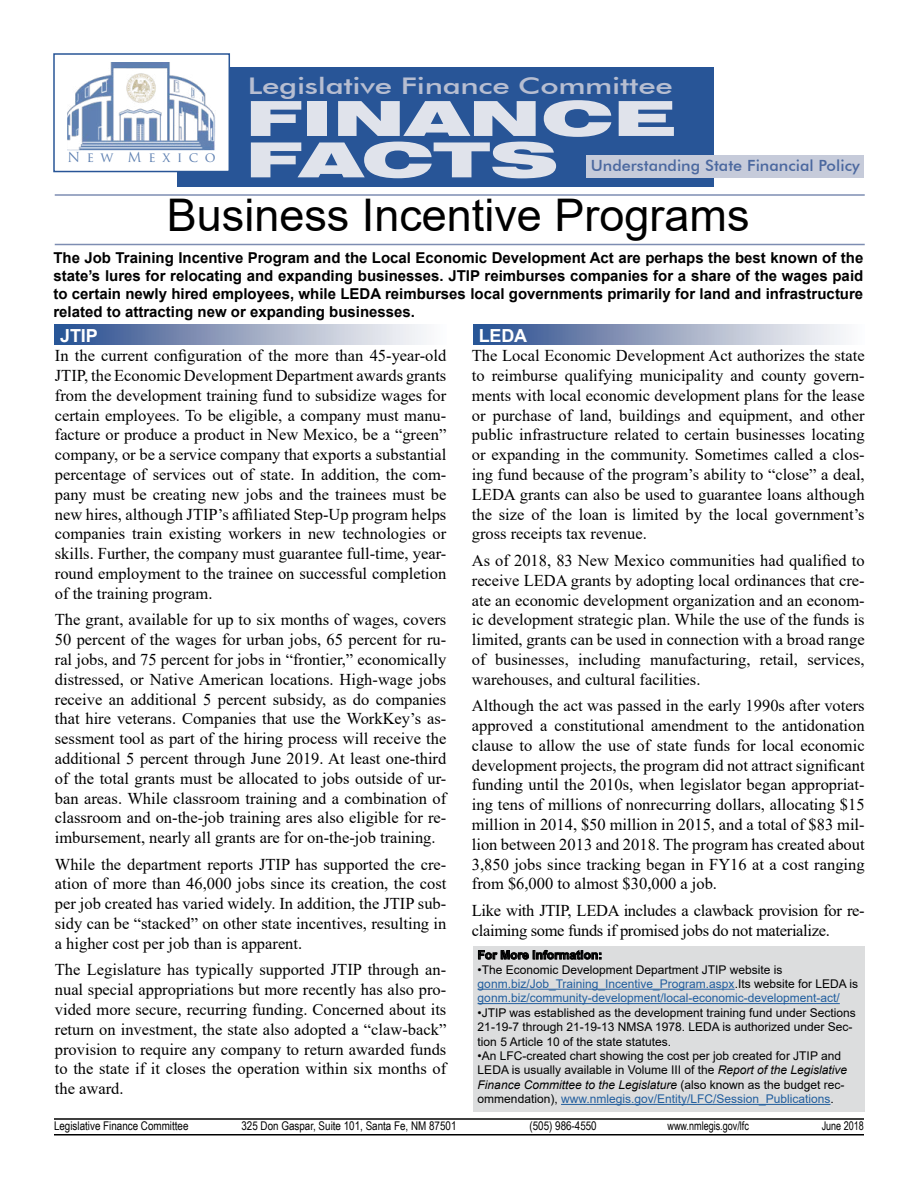
<style>
.page{position:relative;width:918px;height:1188px;background:#fff}
.page>*{position:absolute;margin:0;border:0;box-sizing:border-box;transform-origin:0 0}
.t1{font:900 expanded 48.3px/41.4px "Swiss 721 BT";color:#e0e3eb;scale:1.45 1}
.t2{font:45px "Arial";color:#000}
.t3{font:500 22.95px "Futura BT";letter-spacing:-.01em;color:#b7bed1;scale:1.36 1}
.t4{font:700 18px "Arial";letter-spacing:-.01em;color:#fff}
.t5{font:16.5px/19.8px "Times New Roman";color:#000;text-align:justify}
.t6{font:16.5px/19.8px "Times New Roman";letter-spacing:-.02em;color:#000}
.t7{font:500 15.45px "Futura BT";color:#4b689f;scale:1.05 1}
.t8{font:700 15px/18px "Arial";color:#000;text-align:justify}
.t9{font:13.35px "Trajan Pro 3";letter-spacing:.49em;color:#285597}
.t10{font:12px/14.4px "Arial";color:#000}
.t11{font:12px/14.4px "Arial";color:#215e9e}
.t12{font:12px "Arial Narrow";color:#000}
.t13{font:12px "Arial Narrow";color:#000;scale:.92 1}
.t14{font:700 12px "Arial";color:#000}
.s1{color:#000}
.s2{font-style:italic}
.s3{color:#215e9e}
</style>
<div class="page">
<div style="left:177px;top:68px;width:537px;height:119px;background:#285597"></div>
<hr style="left:55px;top:244px;width:810px;height:1px;background:#7d8db2">
<hr style="left:54px;top:1118px;width:810px;height:2px;background:#000">
<div style="left:586px;top:155px;width:278px;height:22px;background:#c6cbda"></div>
<hr style="left:54px;top:1134px;width:810px;height:2px;background:#000">
<div style="left:53px;top:53px;width:177px;height:119px;background:#fff;border:2px solid #285597"></div>
<img style="left:68px;top:62px;width:148px;height:89px">
<hr style="left:55px;top:194px;width:810px;height:2px;background:#7d8db2">
<div style="left:473px;top:946px;width:392px;height:166px;background:#dcddde"></div>
<hr style="left:478px;top:989px;width:257px;height:1px;background:#215e9e">
<hr style="left:478px;top:1003px;width:362px;height:1px;background:#215e9e">
<hr style="left:561px;top:1104px;width:269px;height:1px;background:#215e9e">
<svg style="left:478px;top:950px;width:123px;height:10px"></svg>
<div style="left:55px;top:325px;width:391px;height:20px;background:linear-gradient(to right,#2b4e8d,#fffffd)"></div>
<div style="left:473px;top:325px;width:392px;height:20px;background:linear-gradient(to right,#2b4d8d,#fffffd)"></div>
<p class="t9" style="left:68px;top:148px;width:150px">New Mexico</p>
<h3 class="t3" style="left:248px;top:72px;width:314px">Legislative Finance Committee</h3>
<h1 class="t1" style="left:245px;top:98px;width:298px">FINANCE<br>FACTS</h1>
<p class="t7" style="left:591px;top:156px;width:257px">Understanding State Financial Policy</p>
<h2 class="t2" style="left:167px;top:184px;width:584px">Business Incentive Programs</h2>
<p class="t8" style="left:53px;top:249px;width:812px">The Job Training Incentive Program and the Local Economic Development Act are perhaps the best known of the state’s lures for relocating and expanding businesses. JTIP reimburses companies for a share of the wages paid to certain newly hired employees, while LEDA reimburses local governments primarily for land and infrastructure related to attracting new or expanding businesses.</p>
<p class="t4" style="left:60px;top:323px;width:39px">JTIP</p>
<p class="t5" style="left:55px;top:345px;width:393px">In the current configuration of the more than 45-year-old JTIP, the Economic Development Department awards grants from the development training fund to subsidize wages for certain employees. To be eligible, a company must manu&shy;facture or produce a product in New Mexico, be a “green” company, or be a service company that exports a substantial percentage of services out of state. In addition, the com&shy;pany must be creating new jobs and the trainees must be new hires, although JTIP’s affiliated Step-Up program helps companies train existing workers in new technologies or skills. Further, the company must guarantee full-time, year&shy;round employment to the trainee on successful completion of the training program.</p>
<p class="t5" style="left:55px;top:609px;width:393px">The grant, available for up to six months of wages, covers 50 percent of the wages for urban jobs, 65 percent for ru&shy;ral jobs, and 75 percent for jobs in “frontier,” economically distressed, or Native American locations. High-wage jobs receive an additional 5 percent subsidy, as do companies that hire veterans. Companies that use the WorkKey’s as&shy;sessment tool as part of the hiring process will receive the additional 5 percent through June 2019. At least one-third of the total grants must be allocated to jobs outside of ur&shy;ban areas. While classroom training and a combination of classroom and on-the-job training ares also eligible for re&shy;imbursement, nearly all grants are for on-the-job training.</p>
<p class="t5" style="left:55px;top:854px;width:393px">While the department reports JTIP has supported the cre&shy;ation of more than 46,000 jobs since its creation, the cost per job created has varied widely. In addition, the JTIP sub&shy;sidy can be “stacked” on other state incentives, resulting in a higher cost per job than is apparent.</p>
<p class="t5" style="left:55px;top:959px;width:393px">The Legislature has typically supported JTIP through an&shy;nual special appropriations but more recently has also pro&shy;vided more secure, recurring funding. Concerned about its return on investment, the state also adopted a “claw-back” provision to require any company to return awarded funds to the state if it closes the operation within six months of the award.</p>
<p class="t4" style="left:479px;top:323px;width:50px">LEDA</p>
<p class="t5" style="left:472px;top:345px;width:394px">The Local Economic Development Act authorizes the state to reimburse qualifying municipality and county govern&shy;ments with local economic development plans for the lease or purchase of land, buildings and equipment, and other public infrastructure related to certain businesses locating or expanding in the community. Sometimes called a clos&shy;ing fund because of the program’s ability to “close” a deal, LEDA grants can also be used to guarantee loans although the size of the loan is limited by the local government’s gross receipts tax revenue.</p>
<p class="t5" style="left:472px;top:550px;width:394px">As of 2018, 83 New Mexico communities had qualified to receive LEDA grants by adopting local ordinances that cre&shy;ate an economic development organization and an econom&shy;ic development strategic plan. While the use of the funds is limited, grants can be used in connection with a broad range of businesses, including manufacturing, retail, services, warehouses, and cultural facilities.</p>
<p class="t5" style="left:472px;top:695px;width:394px">Although the act was passed in the early 1990s after voters approved a constitutional amendment to the antidonation clause to allow the use of state funds for local economic development projects, the program did not attract significant funding until the 2010s, when legislator began appropriat&shy;ing tens of millions of nonrecurring dollars, allocating $15 million in 2014, $50 million in 2015, and a total of $83 mil&shy;lion between 2013 and 2018. The program has created about 3,850 jobs since tracking began in FY16 at a cost ranging from $6,000 to almost $30,000 a job.</p>
<p class="t6" style="left:472px;top:900px;width:394px">Like with JTIP, LEDA includes a clawback provision for re&shy;claiming some funds if promised jobs do not materialize.</p>
<p class="t14" style="left:478px;top:946px;width:126px">For More Information:</p>
<p class="t11" style="left:478px;top:962px;width:382px"><span class="s1">•The Economic Development Department JTIP website is </span>gonm.biz/Job_Training_Incentive_Program.aspx<span class="s1">.Its website for LEDA is </span>gonm.biz/community-development/local-economic-development-act/</p>
<p class="t10" style="left:478px;top:1005px;width:380px">•JTIP was established as the development training fund under Sections<br>21-19-7 through 21-19-13 NMSA 1978. LEDA is authorized under Sec&shy;tion 5 Article 10 of the state statutes.</p>
<p class="t10" style="left:478px;top:1048px;width:371px">•An LFC-created chart showing the cost per job created for JTIP and LEDA is usually available in Volume III of the <span class="s2">Report of the Legislative Finance Committee to the Legislature</span> (also known as the budget rec&shy;ommendation), <span class="s3">www.nmlegis.gov/Entity/LFC/Session_Publications</span>.</p>
<p class="t12" style="left:54px;top:1117px;width:136px">Legislative Finance Committee</p>
<p class="t12" style="left:242px;top:1117px;width:217px">325 Don Gaspar, Suite 101, Santa Fe, NM 87501</p>
<p class="t12" style="left:530px;top:1117px;width:69px">(505) 986-4550</p>
<p class="t13" style="left:668px;top:1117px;width:90px">www.nmlegis.gov/lfc</p>
<p class="t13" style="left:822px;top:1117px;width:47px">June 2018</p>
</div>
